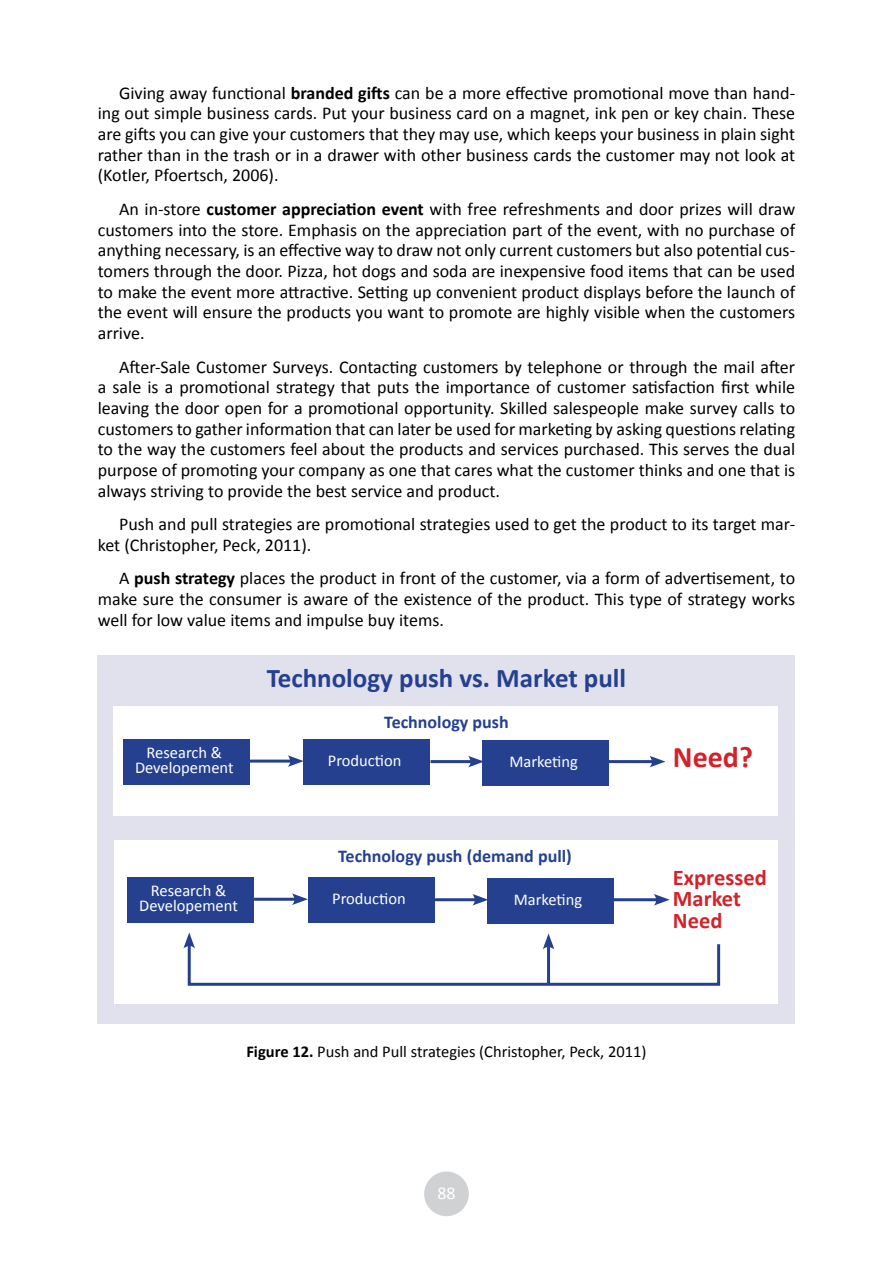
<style>
.page{position:relative;width:893px;height:1263px;background:#fff}
.page>*{position:absolute;margin:0;border:0;box-sizing:border-box;transform-origin:0 0}
.t1{font:700 30px "Calibri";color:#d2232a}
.t2{font:700 27px "Calibri";color:#25408f}
.t3{font:700 22.5px/21.8px "Calibri";color:#d2232a}
.t4{font:18px/20.7px "Calibri";color:#000;text-align:justify}
.t5{font:700 18px "Calibri";color:#25408f}
.t6{font:18px "Calibri";color:#fff}
.t7{font:16.5px/15px "Calibri";color:#fff;text-align:center}
.t8{font:16.5px "Calibri";color:#000}
.s1{font-weight:700}
</style>
<div class="page">
<div style="left:424px;top:1171px;width:45px;height:45px;background:#cfd1d2;border-radius:50%"></div>
<div style="left:98px;top:655px;width:697px;height:369px;background:#e1e0ed"></div>
<div style="left:114px;top:706px;width:664px;height:109px;background:#fff"></div>
<div style="left:115px;top:840px;width:663px;height:164px;background:#fff"></div>
<div style="left:123px;top:739px;width:127px;height:45px;background:#25408f"></div>
<div style="left:304px;top:739px;width:126px;height:45px;background:#25408f"></div>
<div style="left:483px;top:740px;width:126px;height:45px;background:#25408f"></div>
<hr style="left:249px;top:760px;width:44px;height:3px;background:#25408f">
<svg style="left:288px;top:755px;width:16px;height:12px"></svg>
<hr style="left:431px;top:760px;width:43px;height:3px;background:#25408f">
<svg style="left:468px;top:756px;width:15px;height:11px"></svg>
<hr style="left:609px;top:760px;width:46px;height:3px;background:#25408f">
<svg style="left:649px;top:756px;width:16px;height:11px"></svg>
<div style="left:128px;top:877px;width:126px;height:45px;background:#25408f"></div>
<div style="left:308px;top:877px;width:126px;height:45px;background:#25408f"></div>
<div style="left:487px;top:878px;width:126px;height:46px;background:#25408f"></div>
<hr style="left:254px;top:898px;width:44px;height:3px;background:#25408f">
<svg style="left:292px;top:893px;width:16px;height:12px"></svg>
<hr style="left:435px;top:898px;width:43px;height:3px;background:#25408f">
<svg style="left:472px;top:894px;width:15px;height:11px"></svg>
<hr style="left:613px;top:898px;width:46px;height:3px;background:#25408f">
<svg style="left:654px;top:894px;width:16px;height:11px"></svg>
<svg style="left:183px;top:932px;width:538px;height:54px"></svg>
<p class="t4" style="left:98px;top:82px;width:699px;text-indent:21px">Giving away functional <span class="s1">branded gifts</span> can be a more effective promotional move than hand&shy;ing out simple business cards. Put your business card on a magnet, ink pen or key chain. These are gifts you can give your customers that they may use, which keeps your business in plain sight rather than in the trash or in a drawer with other business cards the customer may not look at (Kotler, Pfoertsch, 2006).</p>
<p class="t4" style="left:98px;top:199px;width:699px;text-indent:21px">An in-store <span class="s1">customer appreciation event</span> with free refreshments and door prizes will draw customers into the store. Emphasis on the appreciation part of the event, with no purchase of anything necessary, is an effective way to draw not only current customers but also potential cus&shy;tomers through the door. Pizza, hot dogs and soda are inexpensive food items that can be used to make the event more attractive. Setting up convenient product displays before the launch of the event will ensure the products you want to promote are highly visible when the customers arrive.</p>
<p class="t4" style="left:98px;top:356px;width:699px;text-indent:21px">After-Sale Customer Surveys. Contacting customers by telephone or through the mail after a sale is a promotional strategy that puts the importance of customer satisfaction first while leaving the door open for a promotional opportunity. Skilled salespeople make survey calls to customers to gather information that can later be used for marketing by asking questions relating to the way the customers feel about the products and services purchased. This serves the dual purpose of promoting your company as one that cares what the customer thinks and one that is always striving to provide the best service and product.</p>
<p class="t4" style="left:98px;top:514px;width:699px;text-indent:21px">Push and pull strategies are promotional strategies used to get the product to its target mar&shy;ket (Christopher, Peck, 2011).</p>
<p class="t4" style="left:98px;top:568px;width:699px;text-indent:21px">A <span class="s1">push strategy</span> places the product in front of the customer, via a form of advertisement, to make sure the consumer is aware of the existence of the product. This type of strategy works well for low value items and impulse buy items.</p>
<h2 class="t2" style="left:267px;top:660px;width:361px">Technology push vs. Market pull</h2>
<p class="t5" style="left:384px;top:711px;width:126px">Technology push</p>
<p class="t7" style="left:135px;top:745px;width:100px">Research &amp;<br>Developement</p>
<p class="t7" style="left:328px;top:753px;width:75px">Production</p>
<p class="t7" style="left:509px;top:754px;width:70px">Marketing</p>
<p class="t5" style="left:338px;top:845px;width:235px">Technology push (demand pull)</p>
<p class="t7" style="left:139px;top:883px;width:100px">Research &amp;<br>Developement</p>
<p class="t7" style="left:332px;top:891px;width:75px">Production</p>
<p class="t7" style="left:514px;top:892px;width:70px">Marketing</p>
<h1 class="t1" style="left:673px;top:737px;width:81px">Need?</h1>
<p class="t3" style="left:673px;top:866px;width:95px">Expressed<br>Market<br>Need</p>
<p class="t8" style="left:246px;top:1041px;width:402px"><span class="s1">Figure 12.</span> Push and Pull strategies (Christopher, Peck, 2011)</p>
<p class="t6" style="left:437px;top:1182px;width:20px">88</p>
</div>
